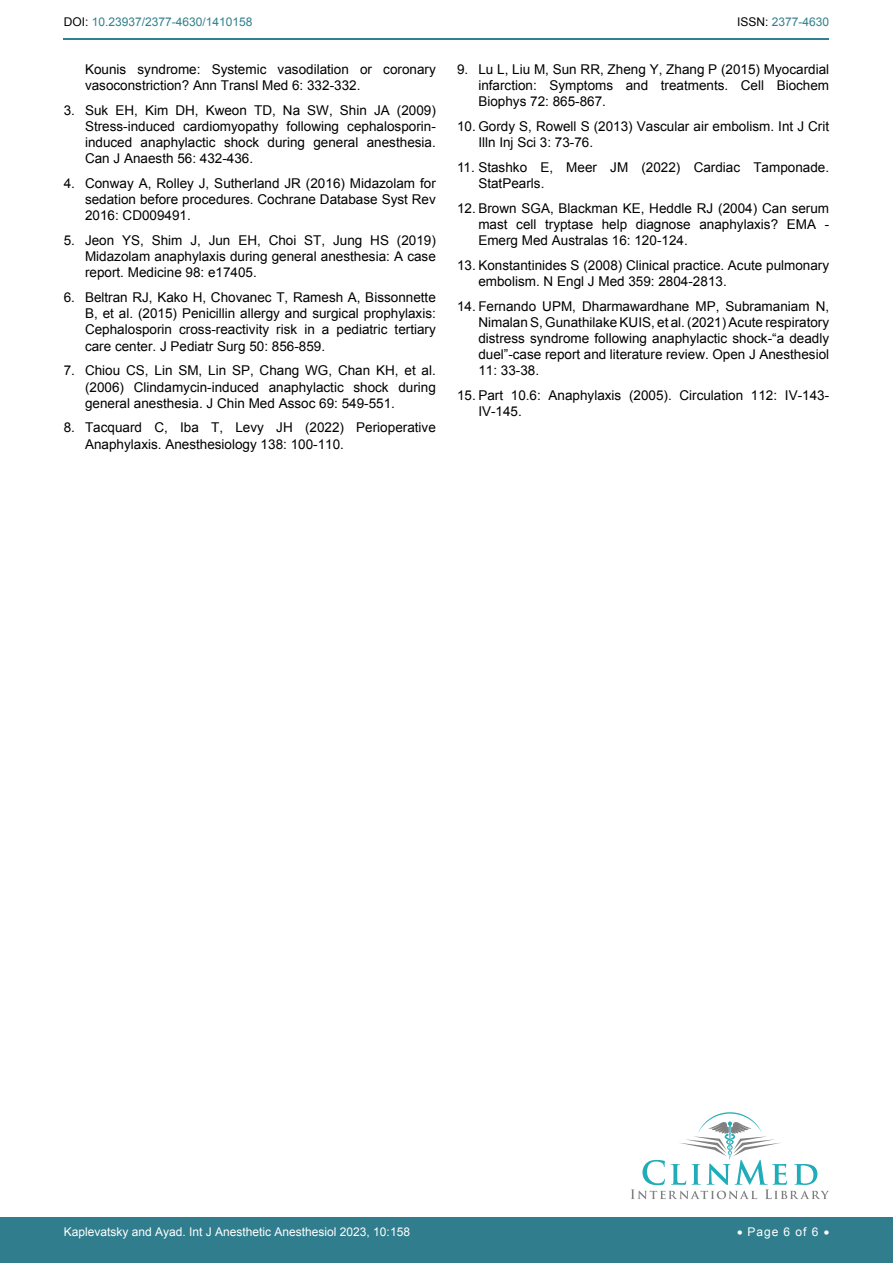
<style>
.page{position:relative;width:893px;height:1263px;background:#fff}
.page>*{position:absolute;margin:0;border:0;box-sizing:border-box;transform-origin:0 0}
.t1{font:13.5px/16.2px "Arial";color:#000;text-align:justify}
.t2{font:12px "Arial";color:#fff}
.t3{font:12px "Arial";color:#30808d}
.s1{color:#000}
</style>
<div class="page">
<div style="left:0;top:1217px;width:893px;height:46px;background:#307d8d"></div>
<hr style="left:64px;top:38px;width:765px;height:2px;background:#30808d">
<svg style="left:631px;top:1112px;width:198px;height:87px"></svg>
<p class="t3" style="left:64px;top:14px;width:190px"><span class="s1">DOI:</span> 10.23937/2377-4630/1410158</p>
<p class="t3" style="left:737px;top:14px;width:94px"><span class="s1">ISSN:</span> 2377-4630</p>
<p class="t1" style="left:85px;top:61px;width:352px">Kounis syndrome: Systemic vasodilation or coronary vasoconstriction? Ann Transl Med 6: 332-332.</p>
<p class="t1" style="left:85px;top:102px;width:352px;text-indent:-21px">3. Suk EH, Kim DH, Kweon TD, Na SW, Shin JA (2009)<br>Stress-induced cardiomyopathy following cephalosporin&shy;induced anaphylactic shock during general anesthesia.<br>Can J Anaesth 56: 432-436.</p>
<p class="t1" style="left:85px;top:175px;width:352px;text-indent:-21px">4. Conway A, Rolley J, Sutherland JR (2016) Midazolam for sedation before procedures. Cochrane Database Syst Rev 2016: CD009491.</p>
<p class="t1" style="left:85px;top:232px;width:352px;text-indent:-21px">5. Jeon YS, Shim J, Jun EH, Choi ST, Jung HS (2019)<br>Midazolam anaphylaxis during general anesthesia: A case report. Medicine 98: e17405.</p>
<p class="t1" style="left:85px;top:289px;width:352px;text-indent:-21px">6. Beltran RJ, Kako H, Chovanec T, Ramesh A, Bissonnette B, et al. (2015) Penicillin allergy and surgical prophylaxis:<br>Cephalosporin cross-reactivity risk in a pediatric tertiary care center. J Pediatr Surg 50: 856-859.</p>
<p class="t1" style="left:85px;top:363px;width:352px;text-indent:-21px">7. Chiou CS, Lin SM, Lin SP, Chang WG, Chan KH, et al. (2006) Clindamycin-induced anaphylactic shock during general anesthesia. J Chin Med Assoc 69: 549-551.</p>
<p class="t1" style="left:85px;top:420px;width:352px;text-indent:-21px">8. Tacquard C, Iba T, Levy JH (2022) Perioperative<br>Anaphylaxis. Anesthesiology 138: 100-110.</p>
<p class="t1" style="left:478px;top:61px;width:352px;text-indent:-21px">9. Lu L, Liu M, Sun RR, Zheng Y, Zhang P (2015) Myocardial infarction: Symptoms and treatments. Cell Biochem Biophys 72: 865-867.</p>
<p class="t1" style="left:478px;top:118px;width:352px;text-indent:-21px">10. Gordy S, Rowell S (2013) Vascular air embolism. Int J Crit<br>Illn Inj Sci 3: 73-76.</p>
<p class="t1" style="left:478px;top:159px;width:352px;text-indent:-21px">11. Stashko E, Meer JM (2022) Cardiac Tamponade.<br>StatPearls.</p>
<p class="t1" style="left:478px;top:200px;width:352px;text-indent:-21px">12. Brown SGA, Blackman KE, Heddle RJ (2004) Can serum mast cell tryptase help diagnose anaphylaxis? EMA - Emerg Med Australas 16: 120-124.</p>
<p class="t1" style="left:478px;top:257px;width:352px;text-indent:-21px">13. Konstantinides S (2008) Clinical practice. Acute pulmonary embolism. N Engl J Med 359: 2804-2813.</p>
<p class="t1" style="left:478px;top:298px;width:352px;text-indent:-21px">14. Fernando UPM, Dharmawardhane MP, Subramaniam N, Nimalan S, Gunathilake KUIS, et al. (2021) Acute respiratory distress syndrome following anaphylactic shock-“a deadly duel”-case report and literature review. Open J Anesthesiol 11: 33-38.</p>
<p class="t1" style="left:478px;top:387px;width:352px;text-indent:-21px">15. Part 10.6: Anaphylaxis (2005). Circulation 112: IV-143-<br>IV-145.</p>
<p class="t2" style="left:64px;top:1223px;width:348px">Kaplevatsky and Ayad. Int J Anesthetic Anesthesiol 2023, 10:158</p>
<p class="t2" style="left:737px;top:1223px;width:94px">• Page 6 of 6 •</p>
</div>
